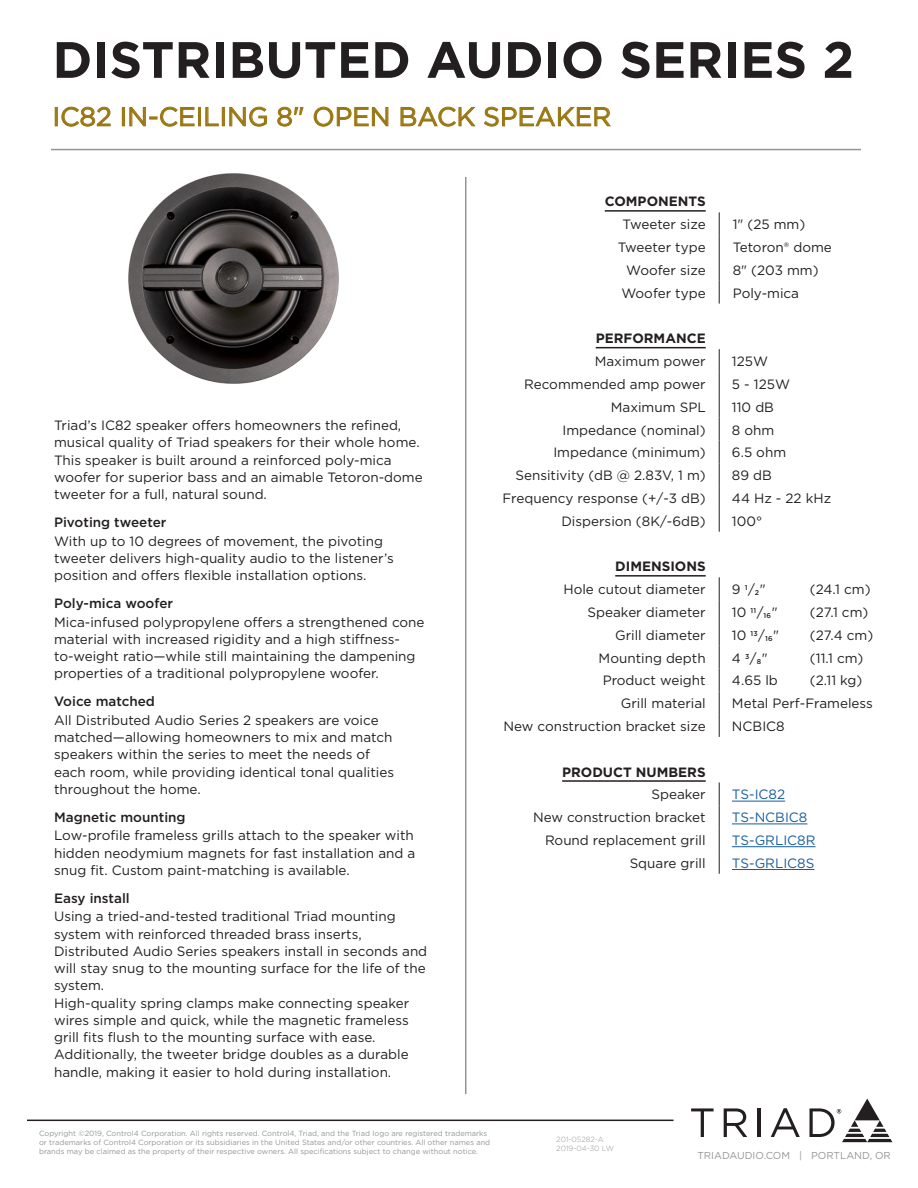
<style>
.page{position:relative;width:918px;height:1188px;background:#fff}
.page>*{position:absolute;margin:0;border:0;box-sizing:border-box;transform-origin:0 0}
.Title_Triad_Bold{font:700 51px "Gotham";color:#231f20}
.Subtitle_Triad_Light{font:26.25px "Gotham";color:#9a7611}
.Body{font:13.5px/17.2px "Gotham";color:#231f20}
.Table_Body_-_row_lab{font:13.5px "Gotham";color:#231f20}
.Table_Body{font:13.5px "Gotham";color:#231f20}
.Body_heading_-_small{font:500 13.5px "Gotham";color:#231f20}
.Table_Section_Headin{font:700 13.5px "Gotham";color:#231f20}
.Table_Body-2{font:13.5px "Gotham";color:#175d9e}
.t1{font:10.05px "Gotham";color:#939598}
.t2{font:7.5px/9px "Gotham";color:#939598}
.t3{font:300 7.5px/9px "Gotham";color:#939598}
.s1{font-weight:500;font-size:7.05px}
</style>
<div class="page">
<svg style="left:691px;top:1108px;width:23px;height:29px"></svg>
<svg style="left:724px;top:1108px;width:23px;height:29px"></svg>
<hr style="left:758px;top:1108px;width:3px;height:29px;background:#231f20">
<svg style="left:771px;top:1108px;width:29px;height:29px"></svg>
<svg style="left:809px;top:1099px;width:83px;height:43px"></svg>
<hr style="left:27px;top:1120px;width:647px;height:1px;background:#231f20">
<svg style="left:55px;top:106px;width:56px;height:21px"></svg>
<div style="left:122px;top:107px;width:3px;height:19px;border:1px solid #9a7611"></div>
<svg style="left:129px;top:106px;width:66px;height:21px"></svg>
<div style="left:198px;top:107px;width:3px;height:19px;border:1px solid #9a7611"></div>
<svg style="left:205px;top:106px;width:62px;height:21px"></svg>
<svg style="left:277px;top:106px;width:27px;height:21px"></svg>
<svg style="left:313px;top:106px;width:76px;height:21px"></svg>
<svg style="left:400px;top:106px;width:75px;height:21px"></svg>
<svg style="left:484px;top:106px;width:127px;height:21px"></svg>
<hr style="left:51px;top:149px;width:810px;height:1px;background:#939598">
<svg style="left:719px;top:212px;width:1px;height:92px"></svg>
<svg style="left:719px;top:349px;width:1px;height:183px"></svg>
<svg style="left:719px;top:577px;width:1px;height:160px"></svg>
<svg style="left:719px;top:783px;width:1px;height:91px"></svg>
<hr style="left:605px;top:210px;width:101px;height:2px;background:#231f20">
<hr style="left:596px;top:347px;width:110px;height:1px;background:#231f20">
<hr style="left:615px;top:575px;width:91px;height:2px;background:#231f20">
<hr style="left:562px;top:780px;width:144px;height:2px;background:#231f20">
<hr style="left:732px;top:801px;width:53px;height:1px;background:#175d9e">
<hr style="left:732px;top:824px;width:75px;height:1px;background:#175d9e">
<hr style="left:732px;top:846px;width:84px;height:1px;background:#175d9e">
<hr style="left:732px;top:869px;width:82px;height:1px;background:#175d9e">
<hr style="left:465px;top:177px;width:1px;height:917px;background:#939598">
<img style="left:128px;top:173px;width:211px;height:211px">
<p class="Title_Triad_Bold" style="left:52px;top:26px;width:803px">DISTRIBUTED AUDIO SERIES 2</p>
<p class="Subtitle_Triad_Light" style="left:52px;top:100px;width:560px">IC82 IN-CEILING 8" OPEN BACK SPEAKER</p>
<p class="Body" style="left:54px;top:416px;width:370px">Triad’s IC82 speaker offers homeowners the refined, musical quality of Triad speakers for their whole home.<br>This speaker is built around a reinforced poly-mica woofer for superior bass and an aimable Tetoron-dome tweeter for a full, natural sound.</p>
<p class="Body_heading_-_small" style="left:54px;top:513px;width:114px">Pivoting tweeter</p>
<p class="Body" style="left:54px;top:532px;width:341px">With up to 10 degrees of movement, the pivoting tweeter delivers high-quality audio to the listener’s position and offers flexible installation options.</p>
<p class="Body_heading_-_small" style="left:54px;top:594px;width:121px">Poly-mica woofer</p>
<p class="Body" style="left:54px;top:613px;width:372px">Mica-infused polypropylene offers a strengthened cone material with increased rigidity and a high stiffness&shy;to-weight ratio—while still maintaining the dampening properties of a traditional polypropylene woofer.</p>
<p class="Body_heading_-_small" style="left:54px;top:692px;width:102px">Voice matched</p>
<p class="Body" style="left:54px;top:711px;width:342px">All Distributed Audio Series 2 speakers are voice matched—allowing homeowners to mix and match speakers within the series to meet the needs of each room, while providing identical tonal qualities throughout the home.</p>
<p class="Body_heading_-_small" style="left:54px;top:808px;width:133px">Magnetic mounting</p>
<p class="Body" style="left:54px;top:827px;width:363px;text-align:justify">Low-profile frameless grills attach to the speaker with hidden neodymium magnets for fast installation and a snug fit. Custom paint-matching is available.</p>
<p class="Body_heading_-_small" style="left:54px;top:889px;width:77px">Easy install</p>
<p class="Body" style="left:54px;top:908px;width:375px">Using a tried-and-tested traditional Triad mounting system with reinforced threaded brass inserts, Distributed Audio Series speakers install in seconds and will stay snug to the mounting surface for the life of the system.<br>High-quality spring clamps make connecting speaker wires simple and quick, while the magnetic frameless grill fits flush to the mounting surface with ease.<br>Additionally, the tweeter bridge doubles as a durable handle, making it easier to hold during installation.</p>
<p class="Table_Section_Headin" style="left:605px;top:193px;width:102px">COMPONENTS</p>
<p class="Table_Body_-_row_lab" style="left:623px;top:216px;width:85px">Tweeter size</p>
<p class="Table_Body" style="left:733px;top:216px;width:74px">1" (25 mm)</p>
<p class="Table_Body_-_row_lab" style="left:618px;top:239px;width:90px">Tweeter type</p>
<p class="Table_Body" style="left:733px;top:239px;width:101px">Tetoron® dome</p>
<p class="Table_Body_-_row_lab" style="left:626px;top:261px;width:81px">Woofer size</p>
<p class="Table_Body" style="left:733px;top:261px;width:87px">8" (203 mm)</p>
<p class="Table_Body_-_row_lab" style="left:621px;top:284px;width:86px">Woofer type</p>
<p class="Table_Body" style="left:733px;top:284px;width:68px">Poly-mica</p>
<p class="Table_Section_Headin" style="left:596px;top:329px;width:111px">PERFORMANCE</p>
<p class="Table_Body_-_row_lab" style="left:595px;top:353px;width:112px">Maximum power</p>
<p class="Table_Body" style="left:732px;top:353px;width:38px">125W</p>
<p class="Table_Body_-_row_lab" style="left:524px;top:376px;width:183px">Recommended amp power</p>
<p class="Table_Body" style="left:732px;top:376px;width:59px">5 - 125W</p>
<p class="Table_Body_-_row_lab" style="left:611px;top:398px;width:96px">Maximum SPL</p>
<p class="Table_Body" style="left:732px;top:398px;width:44px">110 dB</p>
<p class="Table_Body_-_row_lab" style="left:563px;top:421px;width:145px">Impedance (nominal)</p>
<p class="Table_Body" style="left:732px;top:421px;width:44px">8 ohm</p>
<p class="Table_Body_-_row_lab" style="left:553px;top:444px;width:154px">Impedance (minimum)</p>
<p class="Table_Body" style="left:732px;top:444px;width:56px">6.5 ohm</p>
<p class="Table_Body_-_row_lab" style="left:515px;top:467px;width:192px">Sensitivity (dB @ 2.83V, 1 m)</p>
<p class="Table_Body" style="left:732px;top:467px;width:41px">89 dB</p>
<p class="Table_Body_-_row_lab" style="left:502px;top:490px;width:205px">Frequency response (+/-3 dB)</p>
<p class="Table_Body" style="left:732px;top:490px;width:101px">44 Hz - 22 kHz</p>
<p class="Table_Body_-_row_lab" style="left:561px;top:512px;width:146px">Dispersion (8K/-6dB)</p>
<p class="Table_Body" style="left:732px;top:512px;width:32px">100°</p>
<p class="Table_Section_Headin" style="left:615px;top:558px;width:92px">DIMENSIONS</p>
<p class="Table_Body_-_row_lab" style="left:563px;top:581px;width:144px">Hole cutout diameter</p>
<p class="Table_Body" style="left:732px;top:581px;width:35px">9 <sup>1</sup>/<span class="s1">2</span>"</p>
<p class="Table_Body" style="left:810px;top:581px;width:62px">(24.1 cm)</p>
<p class="Table_Body_-_row_lab" style="left:588px;top:603px;width:120px">Speaker diameter</p>
<p class="Table_Body" style="left:732px;top:603px;width:47px">10 <sup>11</sup>/<span class="s1">16</span>"</p>
<p class="Table_Body" style="left:810px;top:603px;width:60px">(27.1 cm)</p>
<p class="Table_Body_-_row_lab" style="left:615px;top:626px;width:92px">Grill diameter</p>
<p class="Table_Body" style="left:732px;top:626px;width:49px">10 <sup>13</sup>/<span class="s1">16</span>"</p>
<p class="Table_Body" style="left:810px;top:626px;width:65px">(27.4 cm)</p>
<p class="Table_Body_-_row_lab" style="left:599px;top:649px;width:109px">Mounting depth</p>
<p class="Table_Body" style="left:732px;top:649px;width:37px">4 <sup>3</sup>/<span class="s1">8</span>"</p>
<p class="Table_Body" style="left:810px;top:649px;width:55px">(11.1 cm)</p>
<p class="Table_Body_-_row_lab" style="left:603px;top:672px;width:104px">Product weight</p>
<p class="Table_Body" style="left:732px;top:672px;width:47px">4.65 lb</p>
<p class="Table_Body" style="left:810px;top:672px;width:54px">(2.11 kg)</p>
<p class="Table_Body_-_row_lab" style="left:621px;top:695px;width:86px">Grill material</p>
<p class="Table_Body" style="left:732px;top:695px;width:142px">Metal Perf-Frameless</p>
<p class="Table_Body_-_row_lab" style="left:504px;top:717px;width:204px">New construction bracket size</p>
<p class="Table_Body" style="left:732px;top:717px;width:54px">NCBIC8</p>
<p class="Table_Section_Headin" style="left:562px;top:763px;width:145px">PRODUCT NUMBERS</p>
<p class="Table_Body_-_row_lab" style="left:652px;top:786px;width:56px">Speaker</p>
<p class="Table_Body-2" style="left:732px;top:786px;width:55px">TS-IC82</p>
<p class="Table_Body_-_row_lab" style="left:533px;top:809px;width:174px">New construction bracket</p>
<p class="Table_Body-2" style="left:732px;top:809px;width:77px">TS-NCBIC8</p>
<p class="Table_Body_-_row_lab" style="left:545px;top:831px;width:162px">Round replacement grill</p>
<p class="Table_Body-2" style="left:732px;top:831px;width:85px">TS-GRLIC8R</p>
<p class="Table_Body_-_row_lab" style="left:630px;top:854px;width:78px">Square grill</p>
<p class="Table_Body-2" style="left:732px;top:854px;width:84px">TS-GRLIC8S</p>
<p class="t2" style="left:39px;top:1129px;width:453px">Copyright ©2019, Control4 Corporation. All rights reserved. Control4, Triad, and the Triad logo are registered trademarks or trademarks of Control4 Corporation or its subsidiaries in the United States and/or other countries. All other names and brands may be claimed as the property of their respective owners. All specifications subject to change without notice.</p>
<p class="t3" style="left:556px;top:1134px;width:59px">201-05282-A<br>2019-04-30 LW</p>
<p class="t1" style="left:697px;top:1149px;width:195px">TRIADAUDIO.COM | PORTLAND, OR</p>
</div>
